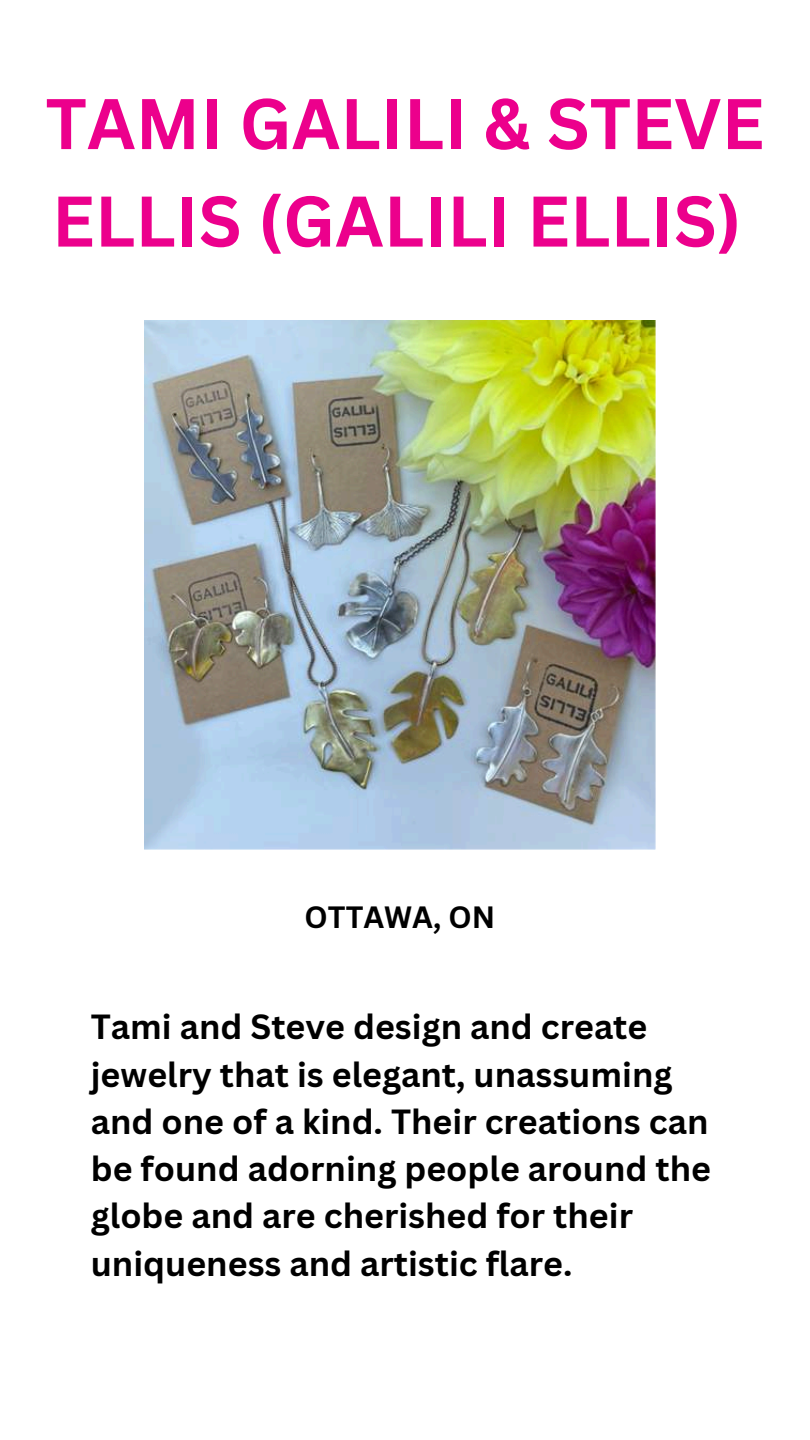
<style>
.page{position:relative;width:810px;height:1440px;background:#fff}
.page>*{position:absolute;margin:0;border:0;box-sizing:border-box;transform-origin:0 0}
.t1{font:700 70px/97.5px "Canva Sans";color:#ec008c}
.t2{font:700 34px/47.2px "Canva Sans";color:#000}
.t3{font:700 30px "Canva Sans";color:#000}
</style>
<div class="page">
<img style="left:145px;top:320px;width:511px;height:530px">
<h1 class="t1" style="left:45px;top:73px;width:720px">TAMI GALILI &amp; STEVE<br>ELLIS (GALILI ELLIS)</h1>
<p class="t3" style="left:305px;top:896px;width:192px">OTTAWA, ON</p>
<p class="t2" style="left:91px;top:1003px;width:622px">Tami and Steve design and create jewelry that is elegant, unassuming and one of a kind. Their creations can be found adorning people around the globe and are cherished for their uniqueness and artistic flare.</p>
</div>
